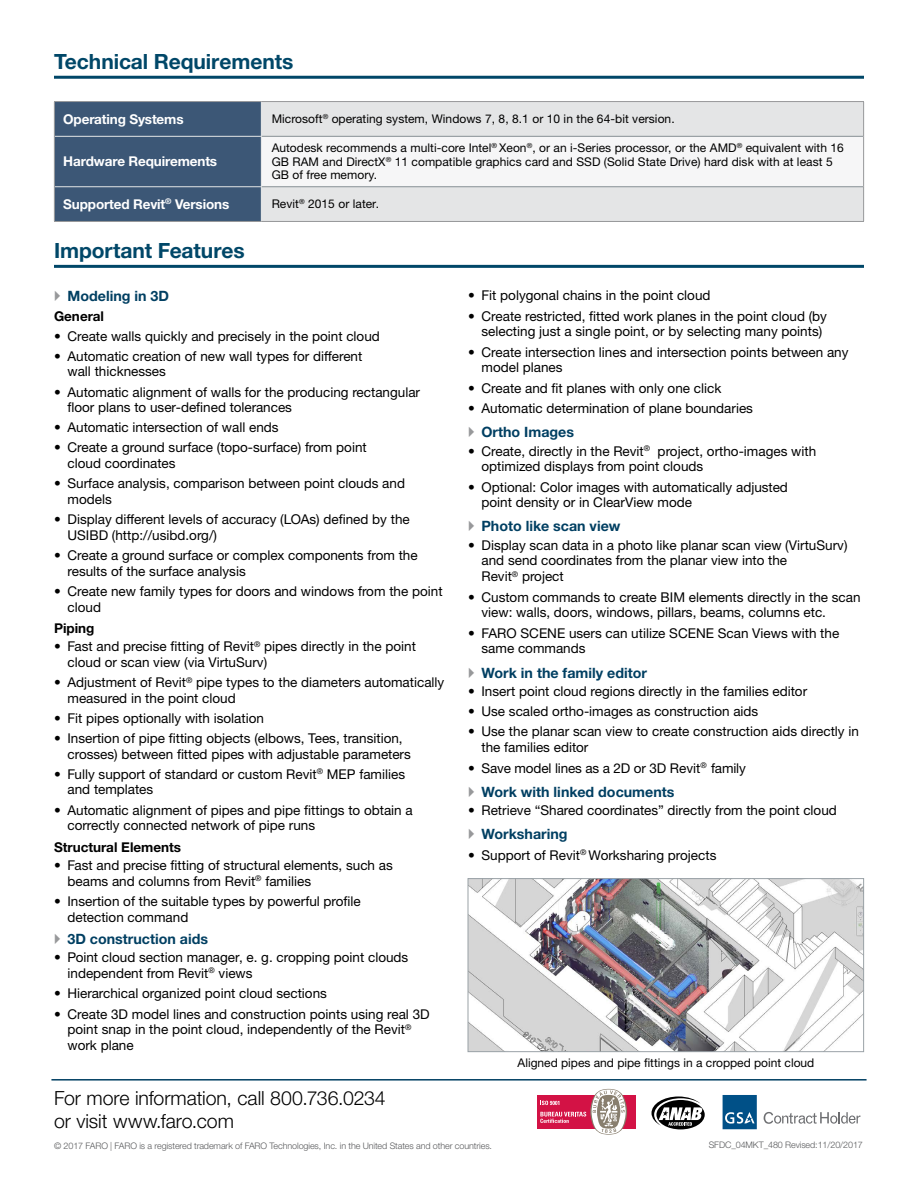
<style>
.page{position:relative;width:918px;height:1188px;background:#fff}
.page>*{position:absolute;margin:0;border:0;box-sizing:border-box;transform-origin:0 0}
.t1{font:700 21px "Helvetica Neue LTW1 G";letter-spacing:-.005em;color:#004768}
.t2{font:300 19.5px/22.5px "Helvetica Neue LTW1 G";color:#000}
.t3{font:700 14.25px "Helvetica Neue LTW1 G";color:#013f62}
.t4{font:13.5px/15.8px "Helvetica Neue LTW1 G";color:#000}
.t5{font:700 13.5px "Helvetica Neue LTW1 G";letter-spacing:-.01em;color:#fff}
.t6{font:700 13.5px "Helvetica Neue LTW1 G";color:#000}
.t7{font:12px/13.5px "Helvetica Neue LTW1 G";letter-spacing:.005em;color:#000}
.t8{font:300 9px "Helvetica Neue LTW1 G";letter-spacing:-.01em;color:#58595b}
</style>
<div class="page">
<hr style="left:54px;top:76px;width:810px;height:3px;background:#004768">
<hr style="left:54px;top:265px;width:810px;height:3px;background:#004768">
<div style="left:55px;top:102px;width:206px;height:119px;background:#3c5776"></div>
<div style="left:262px;top:102px;width:601px;height:119px;background:#e4e5e6"></div>
<div style="left:261px;top:136px;width:603px;height:51px;background:#f6f6f7"></div>
<hr style="left:261px;top:102px;width:1px;height:34px;background:#e4e5e6">
<hr style="left:55px;top:136px;width:207px;height:1px;background:#e4e5e6">
<hr style="left:261px;top:137px;width:1px;height:49px;background:#e4e5e6">
<hr style="left:55px;top:186px;width:207px;height:1px;background:#e4e5e6">
<hr style="left:261px;top:187px;width:1px;height:34px;background:#e4e5e6">
<hr style="left:262px;top:136px;width:601px;height:1px;background:#868f94">
<hr style="left:262px;top:186px;width:601px;height:1px;background:#868f94">
<hr style="left:54px;top:101px;width:207px;height:1px;background:#97989a">
<hr style="left:54px;top:102px;width:1px;height:34px;background:#97989a">
<hr style="left:261px;top:101px;width:603px;height:1px;background:#97989a">
<hr style="left:863px;top:102px;width:1px;height:34px;background:#97989a">
<hr style="left:54px;top:136px;width:1px;height:51px;background:#97989a">
<hr style="left:863px;top:136px;width:1px;height:51px;background:#97989a">
<hr style="left:54px;top:187px;width:1px;height:34px;background:#97989a">
<hr style="left:863px;top:187px;width:1px;height:34px;background:#97989a">
<hr style="left:54px;top:221px;width:207px;height:1px;background:#97989a">
<hr style="left:261px;top:221px;width:603px;height:1px;background:#97989a">
<img style="left:470px;top:880px;width:392px;height:170px">
<div style="left:468px;top:878px;width:396px;height:174px;border:1px solid #9aa2a7"></div>
<div style="left:537px;top:1095px;width:98px;height:34px;background:#d31245"></div>
<svg style="left:540px;top:1089px;width:87px;height:46px"></svg>
<div style="left:656px;top:1100px;width:49px;height:29px;background:#000;border-radius:50%"></div>
<svg style="left:652px;top:1097px;width:51px;height:29px"></svg>
<svg style="left:723px;top:1095px;width:34px;height:34px"></svg>
<svg style="left:764px;top:1112px;width:96px;height:12px"></svg>
<hr style="left:51px;top:1079px;width:816px;height:2px;background:#013f62">
<h1 class="t1" style="left:54px;top:49px;width:241px">Technical Requirements</h1>
<p class="t5" style="left:63px;top:111px;width:122px">Operating Systems</p>
<p class="t7" style="left:272px;top:112px;width:405px">Microsoft<sup>®</sup> operating system, Windows 7, 8, 8.1 or 10 in the 64-bit version.</p>
<p class="t5" style="left:63px;top:153px;width:155px">Hardware Requirements</p>
<p class="t7" style="left:272px;top:141px;width:574px">Autodesk recommends a multi-core Intel<sup>®</sup> Xeon<sup>®</sup>, or an i-Series processor, or the AMD<sup>®</sup> equivalent with 16<br>GB RAM and DirectX<sup>®</sup> 11 compatible graphics card and SSD (Solid State Drive) hard disk with at least 5<br>GB of free memory.</p>
<p class="t5" style="left:63px;top:196px;width:168px">Supported Revit<sup>®</sup> Versions</p>
<p class="t7" style="left:272px;top:197px;width:109px">Revit<sup>®</sup> 2015 or later.</p>
<h1 class="t1" style="left:54px;top:238px;width:192px">Important Features</h1>
<p class="t3" style="left:67px;top:287px;width:103px">Modeling in 3D</p>
<p class="t6" style="left:54px;top:308px;width:52px">General</p>
<p class="t4" style="left:54px;top:328px;width:327px">• Create walls quickly and precisely in the point cloud</p>
<p class="t4" style="left:68px;top:348px;width:296px;text-indent:-14px">• Automatic creation of new wall types for different wall thicknesses</p>
<p class="t4" style="left:68px;top:384px;width:354px;text-indent:-14px">• Automatic alignment of walls for the producing rectangular floor plans to user-defined tolerances</p>
<p class="t4" style="left:54px;top:420px;width:226px">• Automatic intersection of wall ends</p>
<p class="t4" style="left:68px;top:440px;width:301px;text-indent:-14px">• Create a ground surface (topo-surface) from point cloud coordinates</p>
<p class="t4" style="left:68px;top:476px;width:339px;text-indent:-14px">• Surface analysis, comparison between point clouds and models</p>
<p class="t4" style="left:68px;top:511px;width:344px;text-indent:-14px">• Display different levels of accuracy (LOAs) defined by the<br>USIBD (http://usibd.org/)</p>
<p class="t4" style="left:68px;top:547px;width:352px;text-indent:-14px">• Create a ground surface or complex components from the results of the surface analysis</p>
<p class="t4" style="left:68px;top:583px;width:377px;text-indent:-14px">• Create new family types for doors and windows from the point cloud</p>
<p class="t6" style="left:54px;top:620px;width:42px">Piping</p>
<p class="t4" style="left:68px;top:639px;width:350px;text-indent:-14px">• Fast and precise fitting of Revit<sup>®</sup> pipes directly in the point cloud or scan view (via VirtuSurv)</p>
<p class="t4" style="left:68px;top:674px;width:378px;text-indent:-14px">• Adjustment of Revit<sup>®</sup> pipe types to the diameters automatically measured in the point cloud</p>
<p class="t4" style="left:54px;top:710px;width:212px">• Fit pipes optionally with isolation</p>
<p class="t4" style="left:68px;top:730px;width:345px;text-indent:-14px">• Insertion of pipe fitting objects (elbows, Tees, transition, crosses) between fitted pipes with adjustable parameters</p>
<p class="t4" style="left:68px;top:766px;width:339px;text-indent:-13px">• Fully support of standard or custom Revit<sup>®</sup> MEP families and templates</p>
<p class="t4" style="left:68px;top:802px;width:347px;text-indent:-14px">• Automatic alignment of pipes and pipe fittings to obtain a correctly connected network of pipe runs</p>
<p class="t6" style="left:54px;top:839px;width:129px">Structural Elements</p>
<p class="t4" style="left:68px;top:857px;width:327px;text-indent:-14px">• Fast and precise fitting of structural elements, such as beams and columns from Revit<sup>®</sup> families</p>
<p class="t4" style="left:68px;top:893px;width:295px;line-height:16.5px;text-indent:-14px">• Insertion of the suitable types by powerful profile detection command</p>
<p class="t3" style="left:67px;top:930px;width:142px">3D construction aids</p>
<p class="t4" style="left:68px;top:949px;width:342px;text-indent:-14px">• Point cloud section manager, e. g. cropping point clouds independent from Revit<sup>®</sup> views</p>
<p class="t4" style="left:54px;top:985px;width:274px">• Hierarchical organized point cloud sections</p>
<p class="t4" style="left:67px;top:1006px;width:364px;text-indent:-13px">• Create 3D model lines and construction points using real 3D point snap in the point cloud, independently of the Revit<sup>® </sup>work plane</p>
<p class="t4" style="left:468px;top:287px;width:244px">• Fit polygonal chains in the point cloud</p>
<p class="t4" style="left:482px;top:308px;width:347px;text-indent:-14px">• Create restricted, fitted work planes in the point cloud (by selecting just a single point, or by selecting many points)</p>
<p class="t4" style="left:482px;top:344px;width:369px;text-indent:-14px">• Create intersection lines and intersection points between any model planes</p>
<p class="t4" style="left:468px;top:380px;width:255px">• Create and fit planes with only one click</p>
<p class="t4" style="left:468px;top:400px;width:286px">• Automatic determination of plane boundaries</p>
<p class="t3" style="left:481px;top:423px;width:94px">Ortho Images</p>
<p class="t4" style="left:482px;top:443px;width:336px;text-indent:-14px">• Create, directly in the Revit<sup>®</sup> project, ortho-images with optimized displays from point clouds</p>
<p class="t4" style="left:482px;top:479px;width:308px;text-indent:-14px">• Optional: Color images with automatically adjusted point density or in ClearView mode</p>
<p class="t3" style="left:481px;top:518px;width:141px">Photo like scan view</p>
<p class="t4" style="left:482px;top:537px;width:368px;text-indent:-14px">• Display scan data in a photo like planar scan view (VirtuSurv) and send coordinates from the planar view into the<br>Revit<sup>®</sup> project</p>
<p class="t4" style="left:482px;top:589px;width:381px;text-indent:-14px">• Custom commands to create BIM elements directly in the scan view: walls, doors, windows, pillars, beams, columns etc.</p>
<p class="t4" style="left:482px;top:625px;width:359px;text-indent:-14px">• FARO SCENE users can utilize SCENE Scan Views with the same commands</p>
<p class="t3" style="left:481px;top:664px;width:167px">Work in the family editor</p>
<p class="t4" style="left:468px;top:683px;width:341px">• Insert point cloud regions directly in the families editor</p>
<p class="t4" style="left:468px;top:703px;width:292px">• Use scaled ortho-images as construction aids</p>
<p class="t4" style="left:482px;top:724px;width:379px;text-indent:-14px">• Use the planar scan view to create construction aids directly in the families editor</p>
<p class="t4" style="left:468px;top:760px;width:279px">• Save model lines as a 2D or 3D Revit<sup>®</sup> family</p>
<p class="t3" style="left:481px;top:783px;width:195px">Work with linked documents</p>
<p class="t4" style="left:468px;top:802px;width:370px">• Retrieve “Shared coordinates” directly from the point cloud</p>
<p class="t3" style="left:481px;top:825px;width:88px">Worksharing</p>
<p class="t4" style="left:468px;top:847px;width:250px">• Support of Revit<sup>®</sup> Worksharing projects</p>
<p class="t7" style="left:518px;top:1056px;width:298px">Aligned pipes and pipe fittings in a cropped point cloud</p>
<h2 class="t2" style="left:54px;top:1087px;width:333px">For more information, call 800.736.0234 or visit www.faro.com</h2>
<p class="t8" style="left:54px;top:1140px;width:440px">© 2017 FARO | FARO is a registered trademark of FARO Technologies, Inc. in the United States and other countries.</p>
<p class="t8" style="left:709px;top:1139px;width:156px">SFDC_04MKT_480 Revised:11/20/2017</p>
</div>
